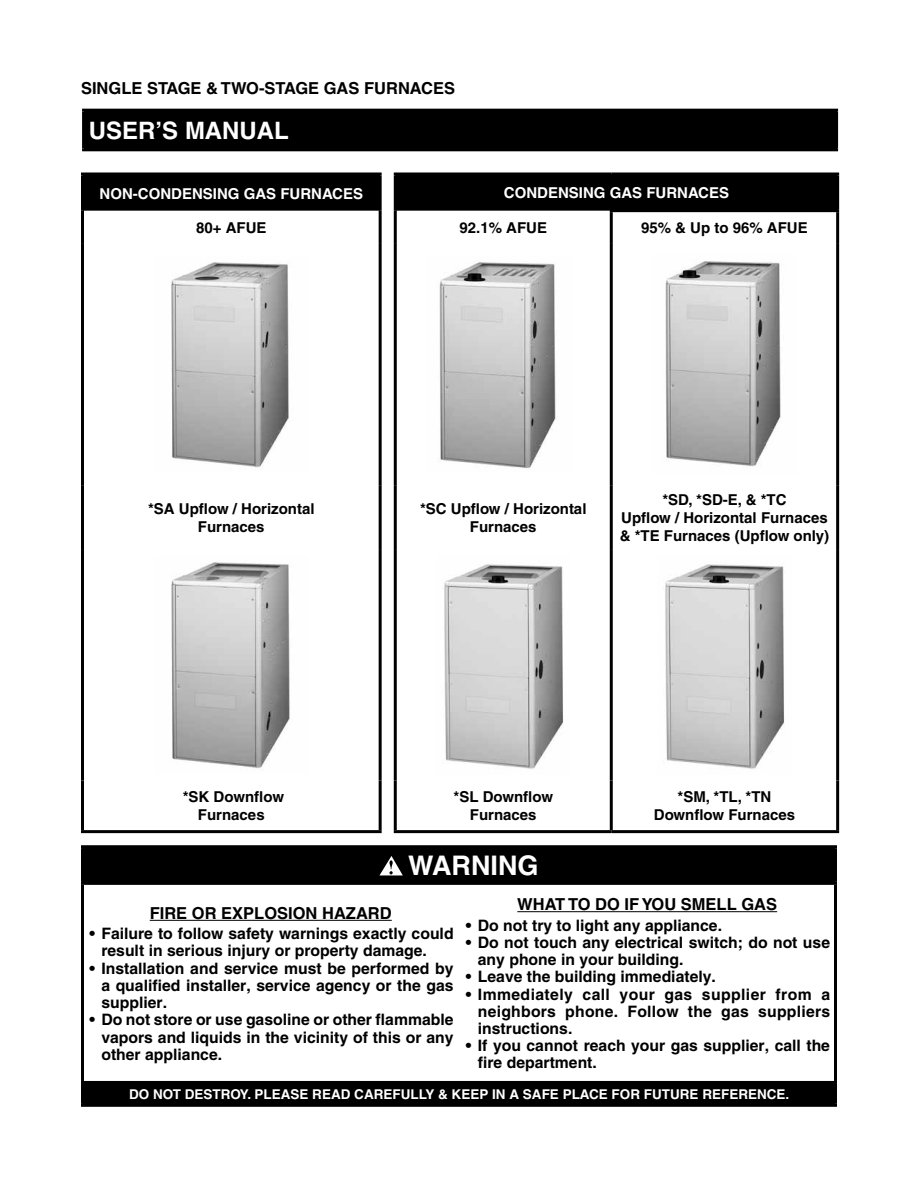
<style>
.page{position:relative;width:918px;height:1188px;background:#fff}
.page>*{position:absolute;margin:0;border:0;box-sizing:border-box;transform-origin:0 0}
.t1{font:700 27px "Helvetica";color:#fff}
.t2{font:700 24px "Helvetica";color:#fff}
.t3{font:700 16.5px "Helvetica";color:#000}
.t4{font:700 15.75px/17.2px "Helvetica";color:#000}
.t5{font:700 15px/18px "Helvetica";color:#000;text-align:center}
.t6{font:700 15px "Helvetica";color:#fff}
.t7{font:700 13.5px "Helvetica";color:#fff}
</style>
<div class="page">
<div style="left:84px;top:110px;width:753px;height:40px;background:#000"></div>
<hr style="left:82px;top:109px;width:756px;height:3px;background:#000">
<hr style="left:82px;top:112px;width:3px;height:36px;background:#000">
<hr style="left:835px;top:112px;width:3px;height:36px;background:#000">
<hr style="left:82px;top:148px;width:756px;height:3px;background:#000">
<div style="left:84px;top:174px;width:752px;height:37px;background:#000"></div>
<hr style="left:81px;top:173px;width:301px;height:3px;background:#000">
<hr style="left:81px;top:176px;width:3px;height:35px;background:#000">
<hr style="left:379px;top:176px;width:3px;height:35px;background:#000">
<hr style="left:81px;top:211px;width:3px;height:32px;background:#000">
<hr style="left:379px;top:211px;width:3px;height:32px;background:#000">
<hr style="left:81px;top:243px;width:3px;height:242px;background:#000">
<hr style="left:379px;top:243px;width:3px;height:242px;background:#000">
<hr style="left:81px;top:485px;width:3px;height:65px;background:#000">
<hr style="left:379px;top:485px;width:3px;height:65px;background:#000">
<hr style="left:81px;top:550px;width:3px;height:231px;background:#000">
<hr style="left:379px;top:550px;width:3px;height:231px;background:#000">
<hr style="left:81px;top:781px;width:3px;height:49px;background:#000">
<hr style="left:379px;top:781px;width:3px;height:49px;background:#000">
<hr style="left:81px;top:830px;width:301px;height:3px;background:#000">
<hr style="left:394px;top:173px;width:217px;height:3px;background:#000">
<hr style="left:394px;top:176px;width:3px;height:35px;background:#000">
<hr style="left:611px;top:173px;width:228px;height:3px;background:#000">
<hr style="left:836px;top:176px;width:3px;height:33px;background:#000">
<hr style="left:394px;top:211px;width:3px;height:32px;background:#000">
<hr style="left:394px;top:243px;width:3px;height:242px;background:#000">
<hr style="left:394px;top:485px;width:3px;height:65px;background:#000">
<hr style="left:394px;top:550px;width:3px;height:231px;background:#000">
<hr style="left:394px;top:781px;width:3px;height:49px;background:#000">
<hr style="left:394px;top:830px;width:217px;height:3px;background:#000">
<hr style="left:610px;top:209px;width:229px;height:3px;background:#000">
<hr style="left:610px;top:212px;width:3px;height:31px;background:#000">
<hr style="left:836px;top:212px;width:3px;height:31px;background:#000">
<hr style="left:610px;top:243px;width:3px;height:242px;background:#000">
<hr style="left:836px;top:243px;width:3px;height:242px;background:#000">
<hr style="left:610px;top:485px;width:3px;height:65px;background:#000">
<hr style="left:836px;top:485px;width:3px;height:65px;background:#000">
<hr style="left:610px;top:550px;width:3px;height:231px;background:#000">
<hr style="left:836px;top:550px;width:3px;height:231px;background:#000">
<hr style="left:610px;top:781px;width:3px;height:49px;background:#000">
<hr style="left:836px;top:781px;width:3px;height:49px;background:#000">
<hr style="left:611px;top:830px;width:228px;height:3px;background:#000">
<img style="left:171px;top:262px;width:118px;height:206px">
<img style="left:438px;top:262px;width:118px;height:207px">
<img style="left:665px;top:261px;width:116px;height:205px">
<img style="left:171px;top:562px;width:119px;height:207px">
<img style="left:444px;top:564px;width:120px;height:205px">
<img style="left:665px;top:564px;width:120px;height:205px">
<div style="left:82px;top:847px;width:754px;height:36px;background:#000"></div>
<div style="left:82px;top:1082px;width:754px;height:23px;background:#000"></div>
<hr style="left:81px;top:1081px;width:378px;height:3px;background:#000">
<hr style="left:81px;top:1084px;width:3px;height:20px;background:#000">
<hr style="left:459px;top:1081px;width:378px;height:3px;background:#000">
<hr style="left:834px;top:1084px;width:3px;height:20px;background:#000">
<hr style="left:81px;top:1104px;width:378px;height:3px;background:#000">
<hr style="left:459px;top:1104px;width:378px;height:3px;background:#000">
<hr style="left:81px;top:845px;width:378px;height:3px;background:#000">
<hr style="left:81px;top:848px;width:3px;height:34px;background:#000">
<hr style="left:459px;top:845px;width:378px;height:3px;background:#000">
<hr style="left:834px;top:848px;width:3px;height:34px;background:#000">
<hr style="left:81px;top:882px;width:378px;height:3px;background:#000">
<hr style="left:459px;top:882px;width:378px;height:3px;background:#000">
<hr style="left:81px;top:885px;width:3px;height:196px;background:#000">
<hr style="left:834px;top:885px;width:3px;height:196px;background:#000">
<svg style="left:379px;top:856px;width:24px;height:19px"></svg>
<hr style="left:150px;top:920px;width:242px;height:1px;background:#000">
<hr style="left:517px;top:911px;width:260px;height:1px;background:#000">
<p class="t3" style="left:81px;top:78px;width:376px">SINGLE STAGE &amp; TWO-STAGE GAS FURNACES</p>
<h2 class="t2" style="left:89px;top:116px;width:201px">USER’S MANUAL</h2>
<p class="t6" style="left:100px;top:184px;width:265px">NON-CONDENSING GAS FURNACES</p>
<p class="t6" style="left:504px;top:184px;width:227px">CONDENSING GAS FURNACES</p>
<p class="t5" style="left:196px;top:218px;width:72px">80+ AFUE</p>
<p class="t5" style="left:460px;top:218px;width:89px">92.1% AFUE</p>
<p class="t5" style="left:641px;top:218px;width:168px">95% &amp; Up to 96% AFUE</p>
<p class="t5" style="left:148px;top:500px;width:168px">*SA Upflow / Horizontal<br>Furnaces</p>
<p class="t5" style="left:420px;top:500px;width:168px">*SC Upflow / Horizontal<br>Furnaces</p>
<p class="t5" style="left:620px;top:491px;width:211px">*SD, *SD-E, &amp; *TC<br>Upflow / Horizontal Furnaces &amp; *TE Furnaces (Upflow only)</p>
<p class="t5" style="left:183px;top:788px;width:103px">*SK Downflow<br>Furnaces</p>
<p class="t5" style="left:454px;top:788px;width:101px">*SL Downflow<br>Furnaces</p>
<p class="t5" style="left:654px;top:788px;width:143px">*SM, *TL, *TN<br>Downflow Furnaces</p>
<h1 class="t1" style="left:408px;top:849px;width:132px">WARNING</h1>
<p class="t3" style="left:150px;top:903px;width:244px">FIRE OR EXPLOSION HAZARD</p>
<p class="t4" style="left:101px;top:925px;width:354px;text-indent:-12px">• Failure to follow safety warnings exactly could result in serious injury or property damage.</p>
<p class="t4" style="left:101px;top:959px;width:354px;text-align:justify;text-indent:-12px">• Installation and service must be performed by a qualified installer, service agency or the gas supplier.</p>
<p class="t4" style="left:101px;top:1011px;width:354px;text-align:justify;text-indent:-12px">• Do not store or use gasoline or other flammable vapors and liquids in the vicinity of this or any other appliance.</p>
<p class="t3" style="left:517px;top:894px;width:261px">WHAT TO DO IF YOU SMELL GAS</p>
<p class="t4" style="left:466px;top:916px;width:258px">• Do not try to light any appliance.</p>
<p class="t4" style="left:478px;top:933px;width:354px;text-indent:-12px">• Do not touch any electrical switch; do not use any phone in your building.</p>
<p class="t4" style="left:466px;top:968px;width:252px">• Leave the building immediately.</p>
<p class="t4" style="left:478px;top:985px;width:354px;text-align:justify;text-indent:-12px">• Immediately call your gas supplier from a neighbors phone. Follow the gas suppliers instructions.</p>
<p class="t4" style="left:478px;top:1037px;width:354px;text-indent:-12px">• If you cannot reach your gas supplier, call the fire department.</p>
<p class="t7" style="left:129px;top:1086px;width:662px">DO NOT DESTROY. PLEASE READ CAREFULLY &amp; KEEP IN A SAFE PLACE FOR FUTURE REFERENCE.</p>
</div>
